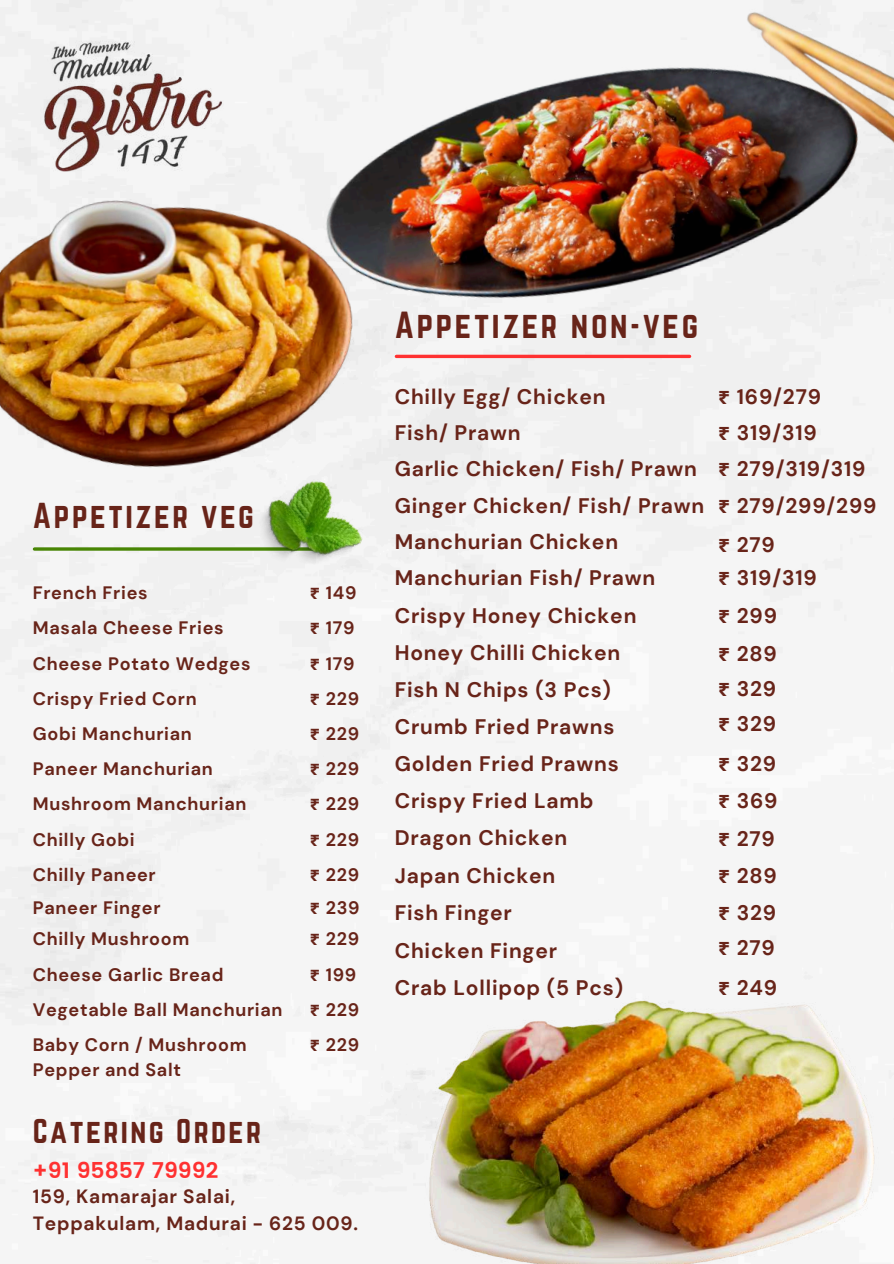
<style>
.page{position:relative;width:894px;height:1264px;background:#fff}
.page>*{position:absolute;margin:0;border:0;box-sizing:border-box;transform-origin:0 0}
.t1{font:33px "Norwester";letter-spacing:.08em;color:#682419}
.t2{font:31.5px "Norwester";letter-spacing:.08em;color:#682419}
.t3{font:30.15px "Norwester";letter-spacing:.08em;color:#682419}
.t4{font:600 21.9px "Poppins";color:#ff3131}
.t5{font:700 21px/37.2px "DM Sans";letter-spacing:.04em;color:#682419}
.t6{font:700 19.2px/26.7px "DM Sans";letter-spacing:.04em;color:#682419}
.t7{font:700 18px/35.2px "DM Sans";letter-spacing:.04em;color:#682419}
.s1{font-family:"Noto Sans Gurmukhi"}
</style>
<div class="page">
<div style="left:0;top:0;width:879px;height:1263px;background:#f5f5f5"></div>
<hr style="left:34px;top:547px;width:294px;height:3px;background:#488504">
<img style="left:243px;top:498px;width:133px;height:93px">
<img style="left:22px;top:0;width:125px;height:165px">
<img style="left:147px;top:0;width:746px;height:431px">
<img style="left:0;top:165px;width:395px;height:333px">
<img style="left:395px;top:956px;width:498px;height:307px">
<h2 class="t2" style="left:33px;top:496px;width:223px">Appetizer veg</h2>
<p class="t7" style="left:33px;top:575px;width:116px">French Fries</p>
<p class="t7" style="left:33px;top:610px;width:219px">Masala Cheese Fries<br>Cheese Potato Wedges<br>Crispy Fried Corn<br>Gobi Manchurian</p>
<p class="t7" style="left:33px;top:751px;width:181px">Paneer Manchurian</p>
<p class="t7" style="left:33px;top:786px;width:215px">Mushroom Manchurian</p>
<p class="t7" style="left:33px;top:821px;width:103px">Chilly Gobi</p>
<p class="t7" style="left:33px;top:857px;width:124px">Chilly Paneer</p>
<p class="t7" style="left:310px;top:575px;width:51px"><span class="s1">₹</span> 149 <span class="s1">₹</span> 179 <span class="s1">₹</span> 179 <span class="s1">₹</span> 229 <span class="s1">₹</span> 229 <span class="s1">₹</span> 229</p>
<p class="t7" style="left:310px;top:786px;width:51px;text-align:justify"><span class="s1">₹</span> 229 <span class="s1">₹</span> 229 <span class="s1">₹</span> 229</p>
<p class="t7" style="left:33px;top:890px;width:129px">Paneer Finger</p>
<p class="t7" style="left:310px;top:890px;width:51px"><span class="s1">₹</span> 239</p>
<p class="t7" style="left:33px;top:921px;width:251px">Chilly Mushroom<br>Cheese Garlic Bread<br>Vegetable Ball Manchurian<br>Baby Corn / Mushroom</p>
<p class="t7" style="left:33px;top:1051px;width:150px">Pepper and Salt</p>
<h3 class="t3" style="left:33px;top:1112px;width:230px">Catering Order</h3>
<p class="t7" style="left:310px;top:921px;width:51px"><span class="s1">₹</span> 229 <span class="s1">₹</span> 199 <span class="s1">₹</span> 229 <span class="s1">₹</span> 229</p>
<p class="t4" style="left:33px;top:1157px;width:187px">+91 95857 79992</p>
<p class="t6" style="left:33px;top:1183px;width:326px">159, Kamarajar Salai,<br>Teppakulam, Madurai - 625 009.</p>
<h1 class="t1" style="left:394px;top:305px;width:305px">Appetizer non-veg</h1>
<p class="t5" style="left:394px;top:378px;width:212px">Chilly Egg/ Chicken</p>
<p class="t5" style="left:717px;top:378px;width:104px"><span class="s1">₹</span> 169/279</p>
<p class="t5" style="left:394px;top:414px;width:127px">Fish/ Prawn</p>
<p class="t5" style="left:717px;top:414px;width:100px"><span class="s1">₹</span> 319/319</p>
<p class="t5" style="left:394px;top:451px;width:472px;line-height:36.3px">Garlic Chicken/ Fish/ Prawn <span class="s1">₹</span> 279/319/319<br>Ginger Chicken/ Fish/ Prawn</p>
<p class="t5" style="left:717px;top:487px;width:160px"><span class="s1">₹</span> 279/299/299</p>
<p class="t5" style="left:394px;top:523px;width:262px;line-height:36.3px">Manchurian Chicken<br>Manchurian Fish/ Prawn</p>
<p class="t5" style="left:717px;top:528px;width:100px;line-height:33px"><span class="s1">₹</span> 279<br><span class="s1">₹</span> 319/319</p>
<p class="t5" style="left:394px;top:597px;width:243px">Crispy Honey Chicken</p>
<p class="t5" style="left:717px;top:597px;width:60px"><span class="s1">₹</span> 299</p>
<p class="t5" style="left:394px;top:634px;width:227px">Honey Chilli Chicken</p>
<p class="t5" style="left:717px;top:635px;width:60px"><span class="s1">₹</span> 289</p>
<p class="t5" style="left:394px;top:670px;width:218px">Fish N Chips (3 Pcs)</p>
<p class="t5" style="left:717px;top:670px;width:60px"><span class="s1">₹</span> 329</p>
<p class="t5" style="left:394px;top:708px;width:221px">Crumb Fried Prawns</p>
<p class="t5" style="left:717px;top:705px;width:60px"><span class="s1">₹</span> 329</p>
<p class="t5" style="left:394px;top:745px;width:230px">Golden Fried Prawns<br>Crispy Fried Lamb<br>Dragon Chicken<br>Japan Chicken<br>Fish Finger<br>Chicken Finger<br>Crab Lollipop (5 Pcs)</p>
<p class="t5" style="left:717px;top:746px;width:61px;line-height:36.3px"><span class="s1">₹</span> 329 <span class="s1">₹</span> 369</p>
<p class="t5" style="left:717px;top:820px;width:60px;line-height:36.8px;text-align:justify"><span class="s1">₹</span> 279 <span class="s1">₹</span> 289 <span class="s1">₹</span> 329</p>
<p class="t5" style="left:717px;top:927px;width:61px;line-height:40px"><span class="s1">₹</span> 279 <span class="s1">₹</span> 249</p>
</div>
